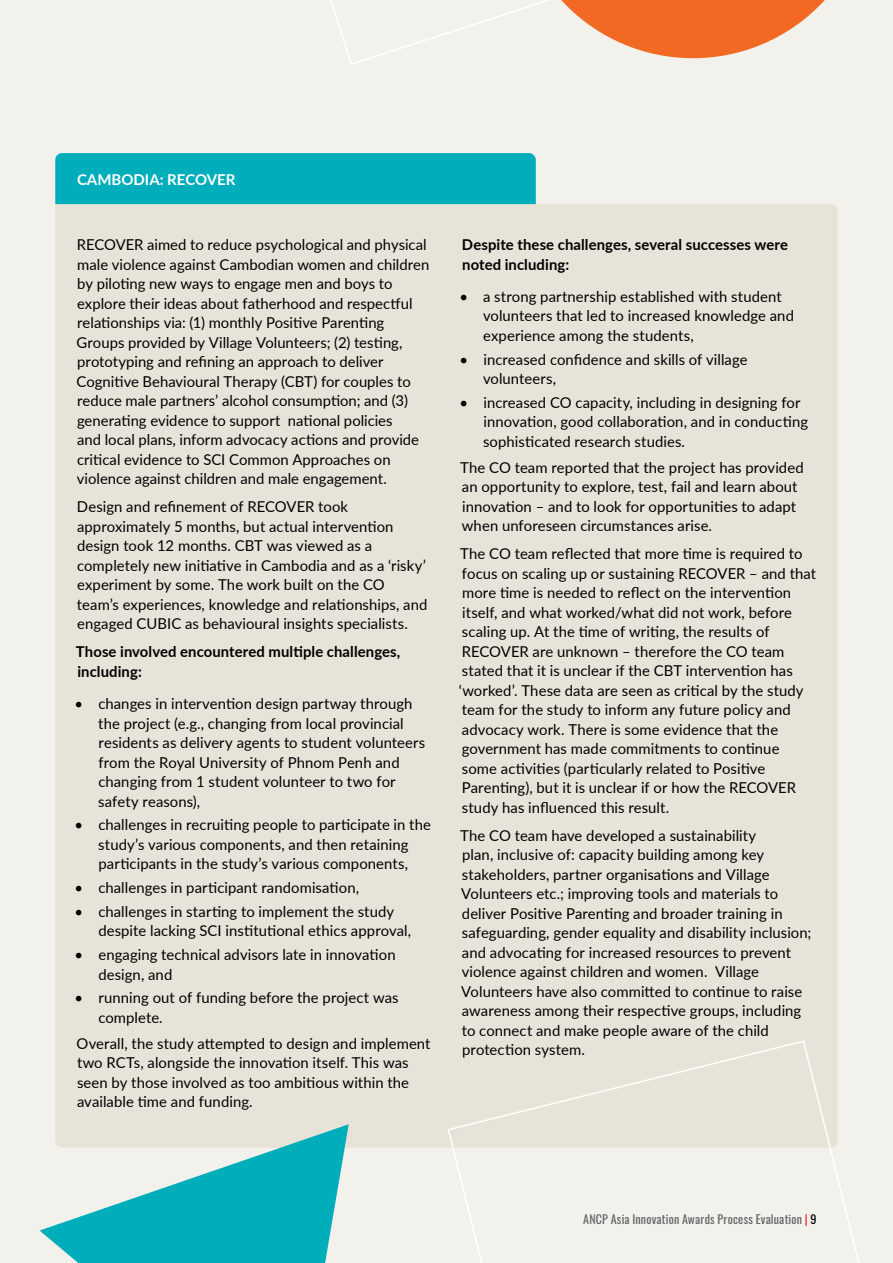
<style>
.page{position:relative;width:893px;height:1263px;background:#f3f1ec}
.page>*{position:absolute;margin:0;border:0;box-sizing:border-box;transform-origin:0 0}
.t1{font:15px/19.5px "Lato";letter-spacing:.005em;color:#000}
.t2{font:700 15px/19.5px "Lato";letter-spacing:.005em;color:#000}
.t3{font:700 15px "Lato";color:#fff}
.t4{font:12px "Oswald";letter-spacing:.02em;color:#636466}
.s1{color:#ed1d24}
.s2{color:#000}
</style>
<div class="page">
<div style="left:55px;top:204px;width:783px;height:944px;background:#e7e3d8"></div>
<svg style="left:40px;top:1124px;width:309px;height:139px"></svg>
<svg style="left:55px;top:0;width:770px;height:204px"></svg>
<svg style="left:447px;top:1039px;width:412px;height:224px"></svg>
<p class="t3" style="left:77px;top:168px;width:160px">CAMBODIA: RECOVER</p>
<p class="t1" style="left:77px;top:234px;width:354px">RECOVER aimed to reduce psychological and physical male violence against Cambodian women and children by piloting new ways to engage men and boys to explore their ideas about fatherhood and respectful relationships via: (1) monthly Positive Parenting Groups provided by Village Volunteers; (2) testing, prototyping and refining an approach to deliver Cognitive Behavioural Therapy (CBT) for couples to reduce male partners’ alcohol consumption; and (3) generating evidence to support national policies<br>and local plans, inform advocacy actions and provide critical evidence to SCI Common Approaches on violence against children and male engagement.</p>
<p class="t1" style="left:77px;top:496px;width:352px">Design and refinement of RECOVER took approximately 5 months, but actual intervention design took 12 months. CBT was viewed as a completely new initiative in Cambodia and as a ‘risky’ experiment by some. The work built on the CO team’s experiences, knowledge and relationships, and engaged CUBIC as behavioural insights specialists.</p>
<p class="t2" style="left:76px;top:641px;width:326px">Those involved encountered multiple challenges, including:</p>
<p class="t1" style="left:98px;top:693px;width:328px;text-indent:-24px">• changes in intervention design partway through the project (e.g., changing from local provincial residents as delivery agents to student volunteers from the Royal University of Phnom Penh and changing from 1 student volunteer to two for safety reasons),</p>
<p class="t1" style="left:75px;top:814px;width:358px;text-align:center">• challenges in recruiting people to participate in the study’s various components, and then retaining participants in the study’s various components,</p>
<p class="t1" style="left:75px;top:877px;width:286px">• challenges in participant randomisation,</p>
<p class="t1" style="left:98px;top:901px;width:314px;text-indent:-24px">• challenges in starting to implement the study despite lacking SCI institutional ethics approval,</p>
<p class="t1" style="left:98px;top:944px;width:299px;text-indent:-24px">• engaging technical advisors late in innovation design, and</p>
<p class="t1" style="left:98px;top:987px;width:302px;text-indent:-24px">• running out of funding before the project was complete.</p>
<p class="t1" style="left:77px;top:1033px;width:355px">Overall, the study attempted to design and implement two RCTs, alongside the innovation itself. This was seen by those involved as too ambitious within the available time and funding.</p>
<p class="t2" style="left:462px;top:234px;width:328px">Despite these challenges, several successes were noted including:</p>
<p class="t1" style="left:483px;top:286px;width:312px;text-indent:-24px">• a strong partnership established with student volunteers that led to increased knowledge and experience among the students,</p>
<p class="t1" style="left:483px;top:349px;width:266px;text-indent:-24px">• increased confidence and skills of village volunteers,</p>
<p class="t1" style="left:483px;top:392px;width:326px;text-indent:-24px">• increased CO capacity, including in designing for innovation, good collaboration, and in conducting sophisticated research studies.</p>
<p class="t1" style="left:460px;top:457px;width:345px">The CO team reported that the project has provided an opportunity to explore, test, fail and learn about innovation – and to look for opportunities to adapt when unforeseen circumstances arise.</p>
<p class="t1" style="left:459px;top:543px;width:359px">The CO team reflected that more time is required to focus on scaling up or sustaining RECOVER – and that more time is needed to reflect on the intervention itself, and what worked/what did not work, before scaling up. At the time of writing, the results of RECOVER are unknown – therefore the CO team stated that it is unclear if the CBT intervention has ‘worked’. These data are seen as critical by the study team for the study to inform any future policy and advocacy work. There is some evidence that the government has made commitments to continue<br>some activities (particularly related to Positive Parenting), but it is unclear if or how the RECOVER study has influenced this result.</p>
<p class="t1" style="left:460px;top:825px;width:353px">The CO team have developed a sustainability<br>plan, inclusive of: capacity building among key stakeholders, partner organisations and Village Volunteers etc.; improving tools and materials to deliver Positive Parenting and broader training in safeguarding, gender equality and disability inclusion; and advocating for increased resources to prevent violence against children and women. Village Volunteers have also committed to continue to raise awareness among their respective groups, including to connect and make people aware of the child protection system.</p>
<p class="t4" style="left:583px;top:1208px;width:235px">ANCP Asia Innovation Awards Process Evaluation <span class="s1">|</span> <span class="s2">9</span></p>
</div>
